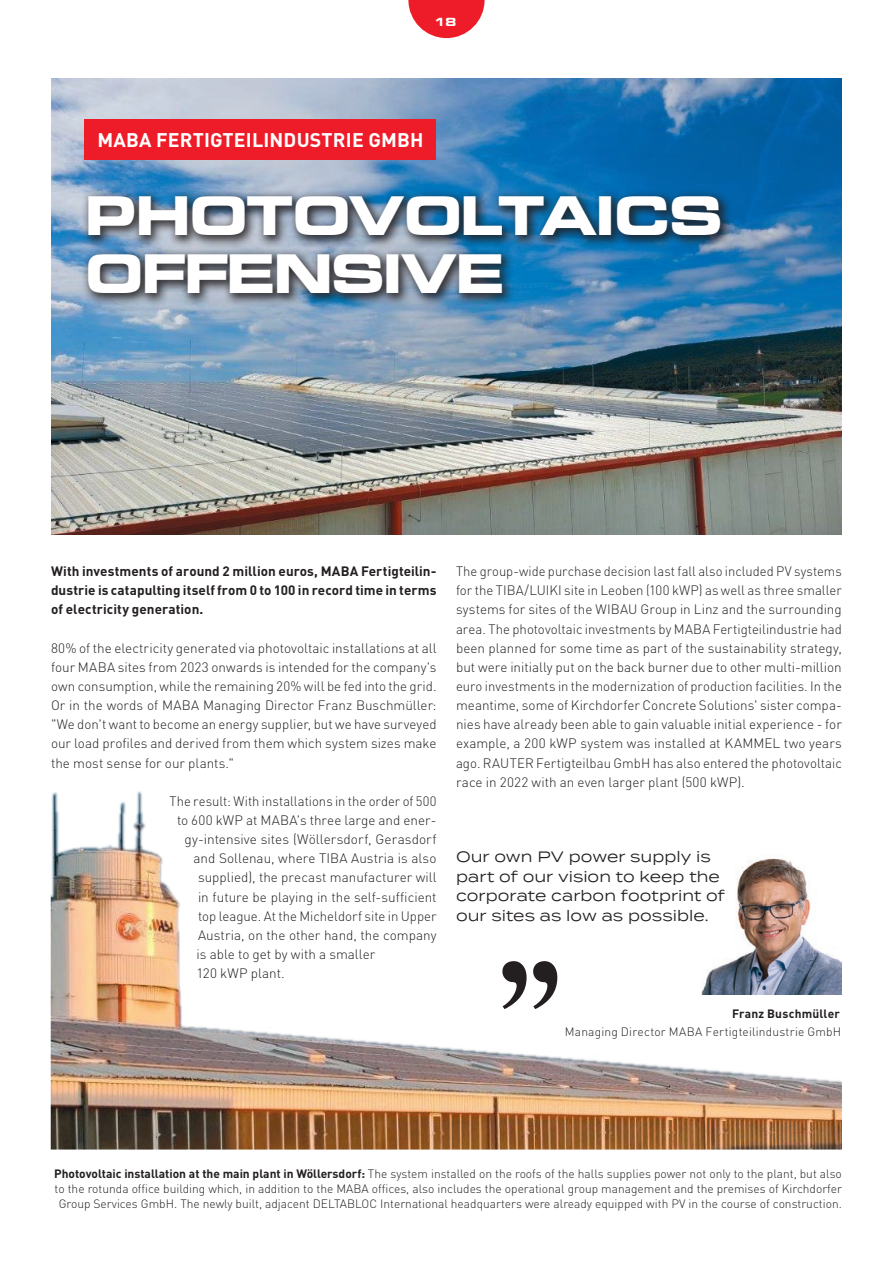
<style>
.page{position:relative;width:893px;height:1263px;background:#fff}
.page>*{position:absolute;margin:0;border:0;box-sizing:border-box;transform-origin:0 0}
.t1{font:49.5px "Thekla Bold Extended";letter-spacing:.01em;color:#fff}
.t2{font:700 19.5px "DIN Pro";letter-spacing:.01em;color:#fff}
.t3{font:15px/19.5px "Termina";color:#231f20}
.t4{font:300 13.5px/19.2px "DIN Pro";color:#231f20;text-align:justify}
.t5{font:300 13.5px/19.2px "DIN Pro";color:#231f20;text-align:justify;scale:.96 1}
.t6{font:700 13.5px/19.2px "DIN Pro";color:#231f20;text-align:justify}
.Bildunterschrift{font:300 12px/15px "DIN Pro";color:#231f20;text-align:center}
.Bildunterschrift-2{font:700 12px "DIN Pro";letter-spacing:.015em;color:#231f20}
.t7{font:10.5px "Thekla Bold Extended";color:#fff}
.s1{font-weight:700}
</style>
<div class="page">
<img style="left:51px;top:79px;width:790px;height:456px">
<div style="left:85px;top:119px;width:351px;height:40px;background:#ee1c28"></div>
<img style="left:51px;top:791px;width:791px;height:358px">
<div style="left:81px;top:189px;width:652px;height:118px;background:#231f20;opacity:.86"></div>
<img style="left:701px;top:855px;width:140px;height:140px">
<svg style="left:502px;top:961px;width:55px;height:48px"></svg>
<svg style="left:408px;top:0;width:77px;height:38px"></svg>
<p class="t7" style="left:434px;top:14px;width:23px">18</p>
<p class="t2" style="left:97px;top:126px;width:328px">MABA FERTIGTEILINDUSTRIE GMBH</p>
<p class="t1" style="left:85px;top:179px;width:637px">PHOTOVOLTAICS</p>
<p class="t1" style="left:85px;top:236px;width:419px">OFFENSIVE</p>
<p class="t6" style="left:51px;top:561px;width:387px">With investments of around 2 million euros, MABA Fertigteilin&shy;dustrie is catapulting itself from 0 to 100 in record time in terms of electricity generation.</p>
<p class="t4" style="left:51px;top:638px;width:387px">80% of the electricity generated via photovoltaic installations at all four MABA sites from 2023 onwards is intended for the company's own consumption, while the remaining 20% will be fed into the grid.<br>Or in the words of MABA Managing Director Franz Buschmüller: "We don't want to become an energy supplier, but we have surveyed our load profiles and derived from them which system sizes make the most sense for our plants."</p>
<p class="t4" style="left:170px;top:791px;width:268px">The result: With installations in the order of 500</p>
<p class="t4" style="left:177px;top:810px;width:261px">to 600 kWP at MABA's three large and ener-</p>
<p class="t4" style="left:185px;top:829px;width:254px">gy-intensive sites (Wöllersdorf, Gerasdorf</p>
<p class="t4" style="left:194px;top:848px;width:244px">and Sollenau, where TIBA Austria is also</p>
<p class="t4" style="left:198px;top:867px;width:240px">supplied), the precast manufacturer will</p>
<p class="t4" style="left:198px;top:886px;width:240px">in future be playing in the self-sufficient</p>
<p class="t4" style="left:198px;top:906px;width:240px">top league. At the Micheldorf site in Upper</p>
<p class="t4" style="left:198px;top:925px;width:240px">Austria, on the other hand, the company</p>
<p class="t4" style="left:197px;top:944px;width:180px">is able to get by with a smaller</p>
<p class="t4" style="left:197px;top:963px;width:90px">120 kWP plant.</p>
<p class="t5" style="left:456px;top:561px;width:403px">The group-wide purchase decision last fall also included PV systems for the TIBA/LUIKI site in Leoben (100 kWP) as well as three smaller systems for sites of the WIBAU Group in Linz and the surrounding area. The photovoltaic investments by MABA Fertigteilindustrie had been planned for some time as part of the sustainability strategy, but were initially put on the back burner due to other multi-million euro investments in the modernization of production facilities. In the meantime, some of Kirchdorfer Concrete Solutions' sister compa&shy;nies have already been able to gain valuable initial experience - for example, a 200 kWP system was installed at KAMMEL two years ago. RAUTER Fertigteilbau GmbH has also entered the photovoltaic race in 2022 with an even larger plant (500 kWP).</p>
<p class="t3" style="left:456px;top:846px;width:270px">Our own PV power supply is part of our vision to keep the corporate carbon footprint of our sites as low as possible.</p>
<p class="Bildunterschrift-2" style="left:732px;top:1006px;width:109px">Franz Buschmüller</p>
<p class="Bildunterschrift" style="left:565px;top:1024px;width:278px">Managing Director MABA Fertigteilindustrie GmbH</p>
<p class="Bildunterschrift" style="left:54px;top:1165px;width:789px"><span class="s1">Photovoltaic installation at the main plant in Wöllersdorf:</span> The system installed on the roofs of the halls supplies power not only to the plant, but also to the rotunda office building which, in addition to the MABA offices, also includes the operational group management and the premises of Kirchdorfer<br>Group Services GmbH. The newly built, adjacent DELTABLOC International headquarters were already equipped with PV in the course of construction.</p>
</div>
